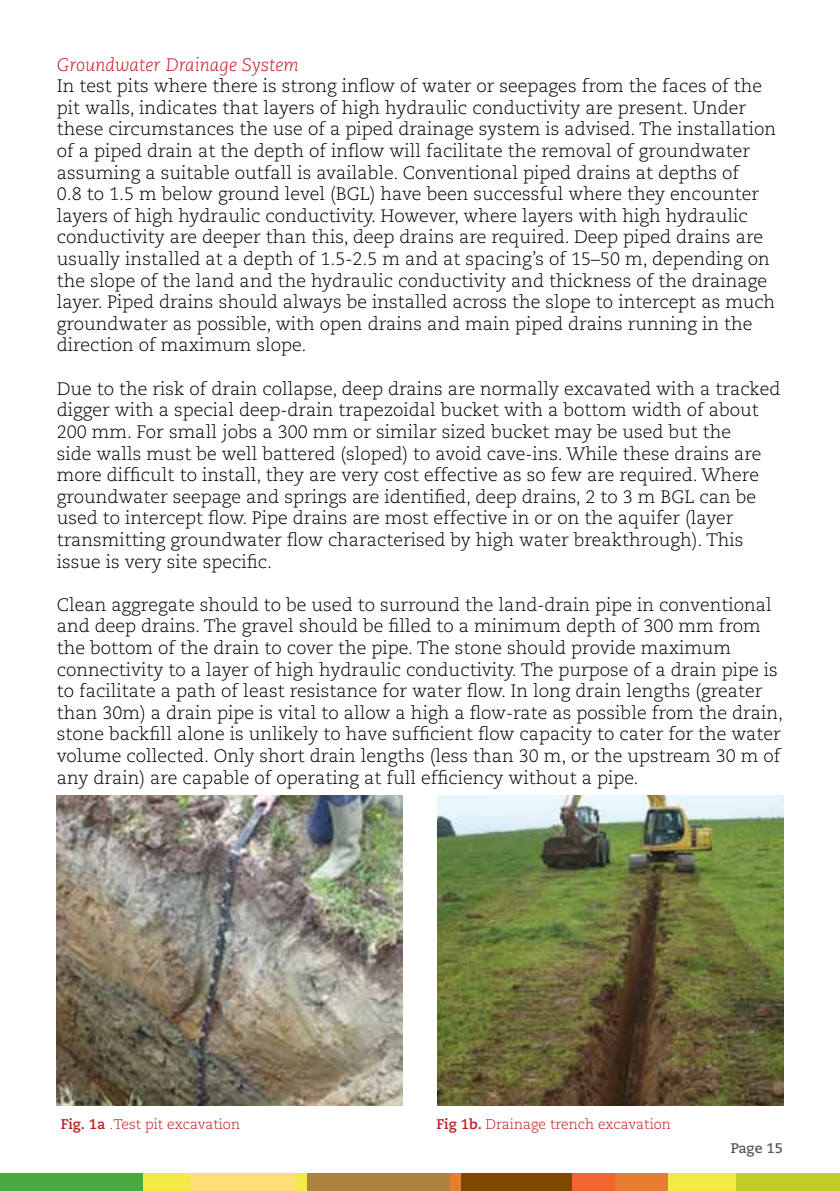
<style>
.page{position:relative;width:840px;height:1191px;background:#fff}
.page>*{position:absolute;margin:0;border:0;box-sizing:border-box;transform-origin:0 0}
.t1{font:300 18px/21.6px "Caecilia LT Std";color:#000}
.t2{font:italic 300 18px "Caecilia LT Std";color:#c4161c}
.t3{font:300 14px "Caecilia LT Std";color:#c4161c}
.t4{font:700 14px "Caecilia LT Std";letter-spacing:-.005em;color:#58585b}
.s1{font-weight:700}
</style>
<div class="page">
<div style="left:0;top:1174px;width:143px;height:17px;background:#49aa42"></div>
<div style="left:189px;top:1174px;width:108px;height:17px;background:#ffde75"></div>
<div style="left:143px;top:1174px;width:46px;height:17px;background:#f2eb46"></div>
<div style="left:306px;top:1174px;width:144px;height:17px;background:#af833b"></div>
<div style="left:296px;top:1174px;width:10px;height:17px;background:#f2eb46"></div>
<div style="left:460px;top:1174px;width:111px;height:17px;background:#7d4800"></div>
<div style="left:450px;top:1174px;width:10px;height:17px;background:#e87c30"></div>
<div style="left:614px;top:1174px;width:53px;height:17px;background:#e87c30"></div>
<div style="left:571px;top:1174px;width:43px;height:17px;background:#f26531"></div>
<div style="left:735px;top:1174px;width:104px;height:17px;background:#c2cd23"></div>
<div style="left:667px;top:1174px;width:68px;height:17px;background:#f2eb46"></div>
<img style="left:57px;top:795px;width:346px;height:311px">
<img style="left:437px;top:795px;width:345px;height:311px">
<p class="t2" style="left:57px;top:54px;width:243px">Groundwater Drainage System</p>
<p class="t1" style="left:57px;top:76px;width:720px">In test pits where there is strong inflow of water or seepages from the faces of the pit walls, indicates that layers of high hydraulic conductivity are present. Under these circumstances the use of a piped drainage system is advised. The installation of a piped drain at the depth of inflow will facilitate the removal of groundwater assuming a suitable outfall is available. Conventional piped drains at depths of<br>0.8 to 1.5 m below ground level (BGL) have been successful where they encounter layers of high hydraulic conductivity. However, where layers with high hydraulic conductivity are deeper than this, deep drains are required. Deep piped drains are usually installed at a depth of 1.5-2.5 m and at spacing’s of 15–50 m, depending on the slope of the land and the hydraulic conductivity and thickness of the drainage layer. Piped drains should always be installed across the slope to intercept as much groundwater as possible, with open drains and main piped drains running in the direction of maximum slope.</p>
<p class="t1" style="left:57px;top:378px;width:724px">Due to the risk of drain collapse, deep drains are normally excavated with a tracked digger with a special deep-drain trapezoidal bucket with a bottom width of about 200 mm. For small jobs a 300 mm or similar sized bucket may be used but the<br>side walls must be well battered (sloped) to avoid cave-ins. While these drains are more difficult to install, they are very cost effective as so few are required. Where groundwater seepage and springs are identified, deep drains, 2 to 3 m BGL can be used to intercept flow. Pipe drains are most effective in or on the aquifer (layer transmitting groundwater flow characterised by high water breakthrough). This issue is very site specific.</p>
<p class="t1" style="left:57px;top:594px;width:727px">Clean aggregate should to be used to surround the land-drain pipe in conventional and deep drains. The gravel should be filled to a minimum depth of 300 mm from the bottom of the drain to cover the pipe. The stone should provide maximum connectivity to a layer of high hydraulic conductivity. The purpose of a drain pipe is to facilitate a path of least resistance for water flow. In long drain lengths (greater than 30m) a drain pipe is vital to allow a high a flow-rate as possible from the drain, stone backfill alone is unlikely to have sufficient flow capacity to cater for the water volume collected. Only short drain lengths (less than 30 m, or the upstream 30 m of any drain) are capable of operating at full efficiency without a pipe.</p>
<p class="t3" style="left:61px;top:1116px;width:181px"><span class="s1">Fig. 1a</span> .Test pit excavation</p>
<p class="t3" style="left:436px;top:1116px;width:236px"><span class="s1">Fig 1b.</span> Drainage trench excavation</p>
<p class="t4" style="left:730px;top:1139px;width:54px">Page 15</p>
</div>
